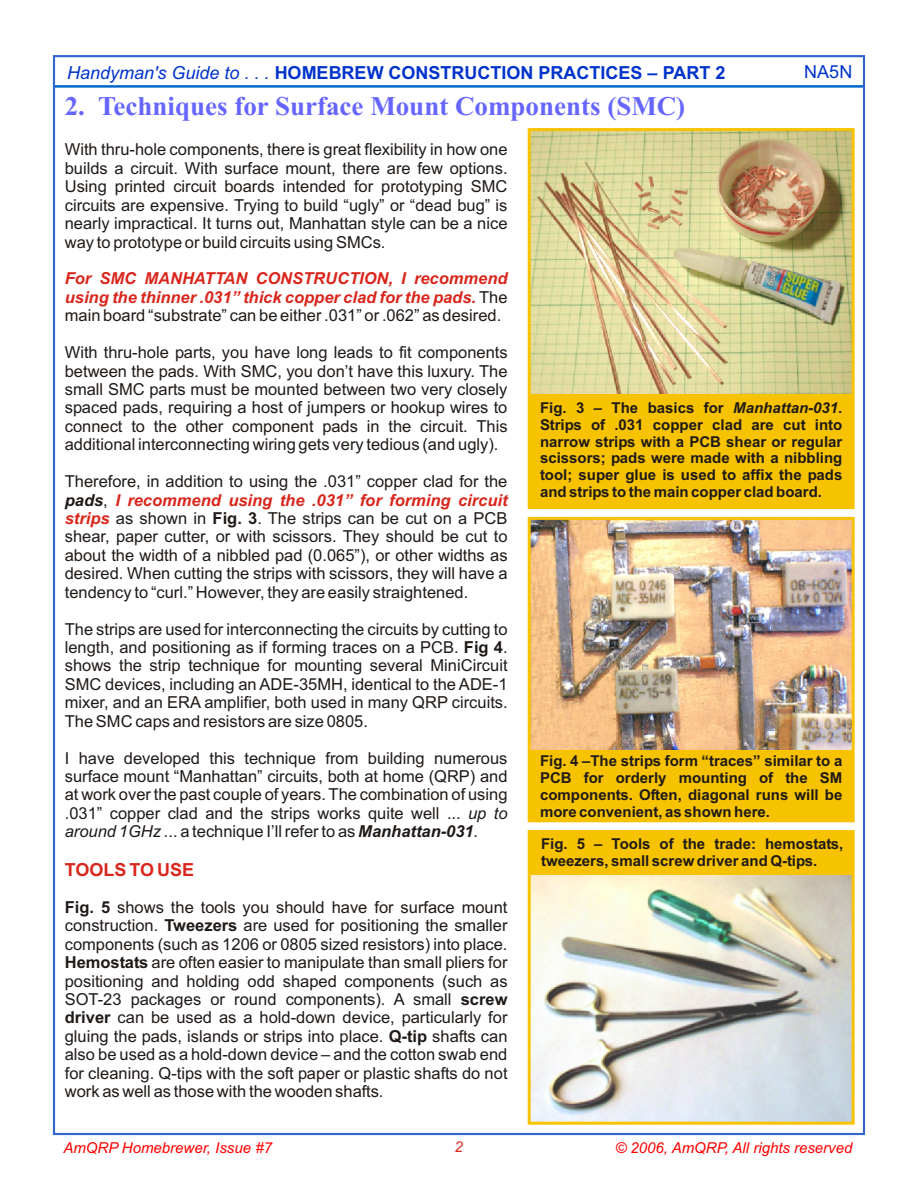
<style>
.page{position:relative;width:918px;height:1188px;background:#fff}
.page>*{position:absolute;margin:0;border:0;box-sizing:border-box;transform-origin:0 0}
.t1{font:700 27px "Times New Roman";color:#66f}
.t2{font:700 18px "Arial";color:#03c}
.t3{font:700 18px "Arial";color:#d9261c}
.t4{font:18px "Arial";color:#03c}
.t5{font:16.5px/18.5px "Arial";color:#1f1a17;text-align:justify}
.t6{font:italic 700 16.5px/18.5px "Arial";color:#d9261c;text-align:right}
.t7{font:700 15px/16.8px "Arial";color:#1f1a17;text-align:justify}
.t8{font:italic 15px "Arial";color:#f00}
.t9{font:italic 15px "Arial";color:#d9261c}
.s1{font-weight:400;font-style:italic}
.s2{font-weight:700;font-style:italic;color:#d9261c}
.s3{font-weight:700;font-style:italic}
.s4{font-style:italic}
.s5{font-weight:400;font-style:normal;color:#1f1a17}
.s6{font-style:normal;color:#1f1a17}
.s7{font-weight:700}
</style>
<div class="page">
<hr style="left:54px;top:85px;width:810px;height:3px;background:#06c">
<img style="left:532px;top:521px;width:319px;height:230px">
<div style="left:528px;top:517px;width:327px;height:305px;border:3px solid #f7c200"></div>
<div style="left:529px;top:751px;width:324px;height:70px;background:#f7c200"></div>
<div style="left:529px;top:389px;width:324px;height:119px;background:#f7c200"></div>
<img style="left:532px;top:132px;width:319px;height:262px">
<div style="left:528px;top:128px;width:327px;height:381px;border:3px solid #f7c200"></div>
<img style="left:532px;top:875px;width:319px;height:246px">
<div style="left:528px;top:830px;width:327px;height:295px;border:3px solid #f7c200"></div>
<div style="left:529px;top:832px;width:324px;height:43px;background:#f7c200"></div>
<p class="t2" style="left:67px;top:66px;width:660px"><span class="s1">Handyman's Guide to . . .</span> HOMEBREW CONSTRUCTION PRACTICES – PART 2</p>
<p class="t4" style="left:804px;top:65px;width:50px">NA5N</p>
<h1 class="t1" style="left:65px;top:97px;width:622px">2. Techniques for Surface Mount Components (SMC)</h1>
<p class="t5" style="left:65px;top:142px;width:444px">With thru-hole components, there is great flexibility in how one builds a circuit. With surface mount, there are few options.<br>Using printed circuit boards intended for prototyping SMC circuits are expensive. Trying to build “ugly” or “dead bug” is nearly impractical. It turns out, Manhattan style can be a nice way to prototype or build circuits using SMCs.</p>
<p class="t5" style="left:65px;top:289px;width:444px"><span class="s2">using the thinner .031” thick copper clad for the pads.</span> The main board “substrate” can be either .031” or .062” as desired.</p>
<p class="t5" style="left:65px;top:345px;width:444px">With thru-hole parts, you have long leads to fit components between the pads. With SMC, you don’t have this luxury. The small SMC parts must be mounted between two very closely spaced pads, requiring a host of jumpers or hookup wires to connect to the other component pads in the circuit. This additional interconnecting wiring gets very tedious (and ugly).</p>
<p class="t5" style="left:65px;top:474px;width:444px">Therefore, in addition to using the .031” copper clad for the <span class="s3">pads</span>,</p>
<p class="t6" style="left:65px;top:271px;width:444px">For SMC MANHATTAN CONSTRUCTION, I recommend</p>
<p class="t7" style="left:540px;top:401px;width:304px">Fig. 3 – The basics for <span class="s4">Manhattan-031</span>.<br>Strips of .031 copper clad are cut into narrow strips with a PCB shear or regular scissors; pads were made with a nibbling tool; super glue is used to affix the pads and strips to the main copper clad board.</p>
<p class="t6" style="left:65px;top:492px;width:444px">I recommend using the .031” for forming circuit<br>strips <span class="s5">as shown in</span> <span class="s6">Fig. 3</span><span class="s5">. The strips can be cut on a PCB</span></p>
<p class="t5" style="left:65px;top:529px;width:444px">shear, paper cutter, or with scissors. They should be cut to about the width of a nibbled pad (0.065”), or other widths as desired. When cutting the strips with scissors, they will have a tendency to “curl.” However, they are easily straightened.</p>
<p class="t5" style="left:65px;top:621px;width:444px">The strips are used for interconnecting the circuits by cutting to</p>
<p class="t5" style="left:65px;top:640px;width:444px">length, and positioning as if forming traces on a PCB. <span class="s7">Fig 4</span>. shows the strip technique for mounting several MiniCircuit SMC devices, including an ADE-35MH, identical to the ADE-1 mixer, and an ERA amplifier, both used in many QRP circuits.<br>The SMC caps and resistors are size 0805.</p>
<p class="t5" style="left:65px;top:750px;width:444px">I have developed this technique from building numerous surface mount “Manhattan” circuits, both at home (QRP) and at work over the past couple of years. The combination of using .031” copper clad and the strips works quite well ... <span class="s4">up to around 1GHz</span> ... a technique I’ll refer to as <span class="s3">Manhattan-031</span><span class="s4">.</span></p>
<p class="t3" style="left:65px;top:862px;width:131px">TOOLS TO USE</p>
<p class="t5" style="left:65px;top:899px;width:444px"><span class="s7">Fig. 5</span> shows the tools you should have for surface mount construction. <span class="s7">Tweezers</span> are used for positioning the smaller components (such as 1206 or 0805 sized resistors) into place.<br><span class="s7">Hemostats</span> are often easier to manipulate than small pliers for positioning and holding odd shaped components (such as SOT-23 packages or round components). A small <span class="s7">screw driver</span> can be used as a hold-down device, particularly for gluing the pads, islands or strips into place. <span class="s7">Q-tip</span> shafts can also be used as a hold-down device – and the cotton swab end for cleaning. Q-tips with the soft paper or plastic shafts do not work as well as those with the wooden shafts.</p>
<p class="t7" style="left:540px;top:754px;width:304px">Fig. 4 –The strips form “traces” similar to a PCB for orderly mounting of the SM components. Often, diagonal runs will be more convenient, as shown here.</p>
<p class="t7" style="left:541px;top:837px;width:304px">Fig. 5 – Tools of the trade: hemostats, tweezers, small screw driver and Q-tips.</p>
<p class="t8" style="left:63px;top:1142px;width:210px">AmQRP Homebrewer, Issue #7</p>
<p class="t9" style="left:455px;top:1141px;width:10px">2</p>
<p class="t8" style="left:615px;top:1142px;width:239px">© 2006, AmQRP, All rights reserved</p>
</div>
